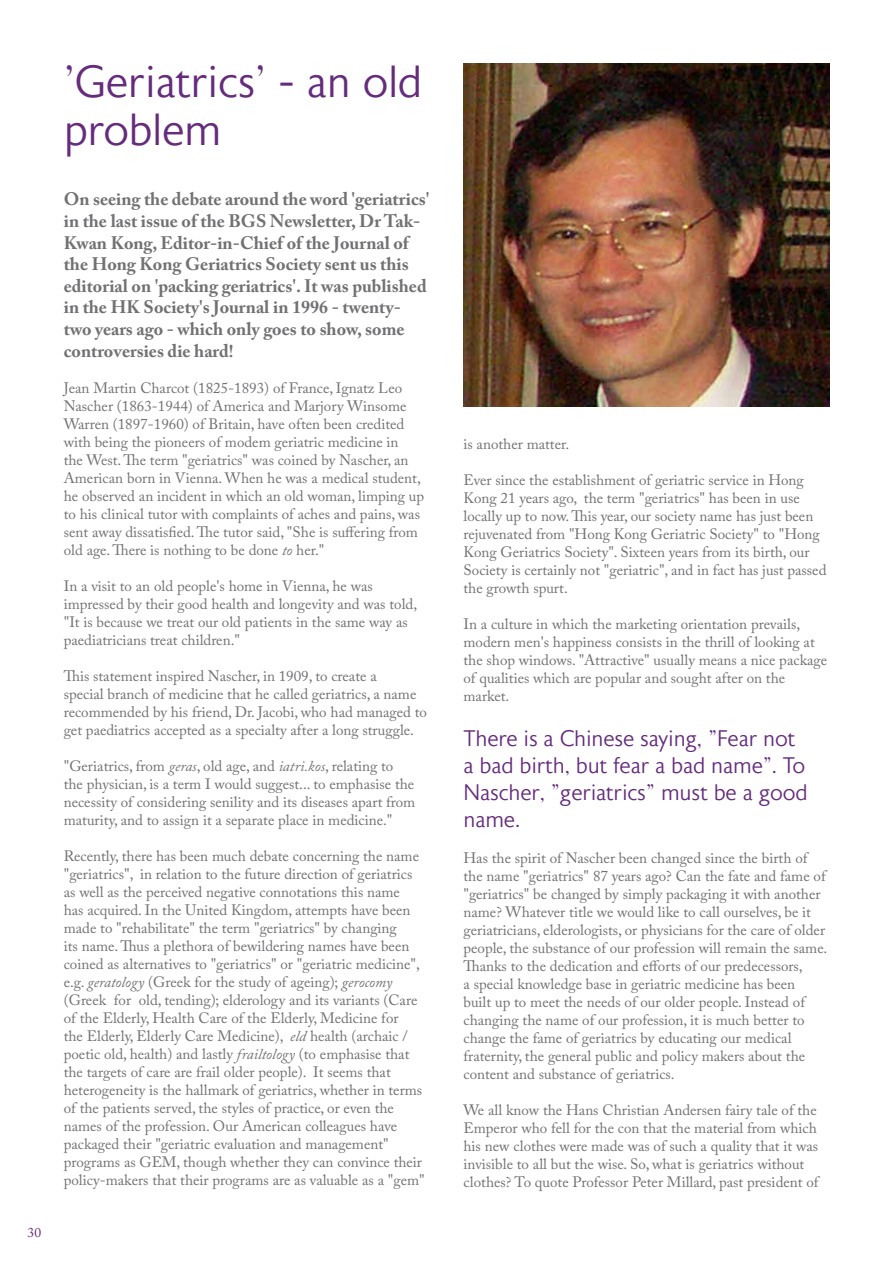
<style>
.page{position:relative;width:893px;height:1263px;background:#fff}
.page>*{position:absolute;margin:0;border:0;box-sizing:border-box;transform-origin:0 0}
.t1{font:300 45px/48px "Astoria Sans";letter-spacing:-.01em;color:#652b7c}
.t2{font:300 22.5px/27px "Astoria Sans";letter-spacing:-.01em;color:#652b7c}
.t3{font:700 18px/21.6px "Adobe Caslon Pro";color:#717073}
.t4{font:15px/18px "Adobe Caslon Pro";color:#717073}
.t5{font:13.5px "Adobe Caslon Pro";color:#652b7c}
.s1{font-style:italic}
</style>
<div class="page">
<img style="left:463px;top:64px;width:366px;height:342px">
<p class="t5" style="left:28px;top:1225px;width:15px">30</p>
<h1 class="t1" style="left:64px;top:59px;width:360px">'Geriatrics' - an old problem</h1>
<p class="t3" style="left:64px;top:188px;width:367px">On seeing the debate around the word 'geriatrics' in the last issue of the BGS Newsletter, Dr Tak-Kwan Kong, Editor-in-Chief of the Journal of the Hong Kong Geriatrics Society sent us this editorial on 'packing geriatrics'. It was published in the HK Society's Journal in 1996 - twenty&shy;two years ago - which only goes to show, some controversies die hard!</p>
<p class="t4" style="left:64px;top:378px;width:362px">Jean Martin Charcot (1825-1893) of France, Ignatz Leo Nascher (1863-1944) of America and Marjory Winsome Warren (1897-1960) of Britain, have often been credited with being the pioneers of modem geriatric medicine in<br>the West. The term "geriatrics" was coined by Nascher, an American born in Vienna. When he was a medical student, he observed an incident in which an old woman, limping up to his clinical tutor with complaints of aches and pains, was sent away dissatisfied. The tutor said, "She is suffering from old age. There is nothing to be done <span class="s1">to</span> her."</p>
<p class="t4" style="left:64px;top:576px;width:355px">In a visit to an old people's home in Vienna, he was impressed by their good health and longevity and was told, "It is because we treat our old patients in the same way as paediatricians treat children."</p>
<p class="t4" style="left:64px;top:666px;width:365px">This statement inspired Nascher, in 1909, to create a<br>special branch of medicine that he called geriatrics, a name recommended by his friend, Dr. Jacobi, who had managed to get paediatrics accepted as a specialty after a long struggle.</p>
<p class="t4" style="left:64px;top:756px;width:353px">"Geriatrics, from <span class="s1">geras</span>, old age, and <span class="s1">iatri.kos</span>, relating to the physician, is a term I would suggest... to emphasise the necessity of considering senility and its diseases apart from maturity, and to assign it a separate place in medicine."</p>
<p class="t4" style="left:64px;top:846px;width:362px">Recently, there has been much debate concerning the name "geriatrics", in relation to the future direction of geriatrics as well as the perceived negative connotations this name<br>has acquired. In the United Kingdom, attempts have been made to "rehabilitate" the term "geriatrics" by changing<br>its name. Thus a plethora of bewildering names have been coined as alternatives to "geriatrics" or "geriatric medicine", e.g. <span class="s1">geratology</span> (Greek for the study of ageing); <span class="s1">gerocomy </span>(Greek for old, tending); elderology and its variants (Care of the Elderly, Health Care of the Elderly, Medicine for<br>the Elderly, Elderly Care Medicine), <span class="s1">eld</span> health (archaic / poetic old, health) and lastly <span class="s1">frailtology</span> (to emphasise that the targets of care are frail older people). It seems that heterogeneity is the hallmark of geriatrics, whether in terms of the patients served, the styles of practice, or even the names of the profession. Our American colleagues have packaged their "geriatric evaluation and management" programs as GEM, though whether they can convince their policy-makers that their programs are as valuable as a "gem"</p>
<p class="t4" style="left:463px;top:435px;width:107px">is another matter.</p>
<p class="t4" style="left:463px;top:471px;width:364px">Ever since the establishment of geriatric service in Hong Kong 21 years ago, the term "geriatrics" has been in use locally up to now. This year, our society name has just been rejuvenated from "Hong Kong Geriatric Society" to "Hong Kong Geriatrics Society". Sixteen years from its birth, our Society is certainly not "geriatric", and in fact has just passed the growth spurt.</p>
<p class="t4" style="left:463px;top:615px;width:365px">In a culture in which the marketing orientation prevails, modern men's happiness consists in the thrill of looking at the shop windows. "Attractive" usually means a nice package of qualities which are popular and sought after on the market.</p>
<h2 class="t2" style="left:463px;top:726px;width:346px">There is a Chinese saying, "Fear not a bad birth, but fear a bad name". To<br>Nascher, "geriatrics" must be a good name.</h2>
<p class="t4" style="left:463px;top:849px;width:365px">Has the spirit of Nascher been changed since the birth of the name "geriatrics" 87 years ago? Can the fate and fame of "geriatrics" be changed by simply packaging it with another name? Whatever title we would like to call ourselves, be it geriatricians, elderologists, or physicians for the care of older people, the substance of our profession will remain the same.<br>Thanks to the dedication and efforts of our predecessors,<br>a special knowledge base in geriatric medicine has been<br>built up to meet the needs of our older people. Instead of changing the name of our profession, it is much better to change the fame of geriatrics by educating our medical fraternity, the general public and policy makers about the content and substance of geriatrics.</p>
<p class="t4" style="left:463px;top:1101px;width:357px">We all know the Hans Christian Andersen fairy tale of the Emperor who fell for the con that the material from which his new clothes were made was of such a quality that it was invisible to all but the wise. So, what is geriatrics without clothes? To quote Professor Peter Millard, past president of</p>
</div>
